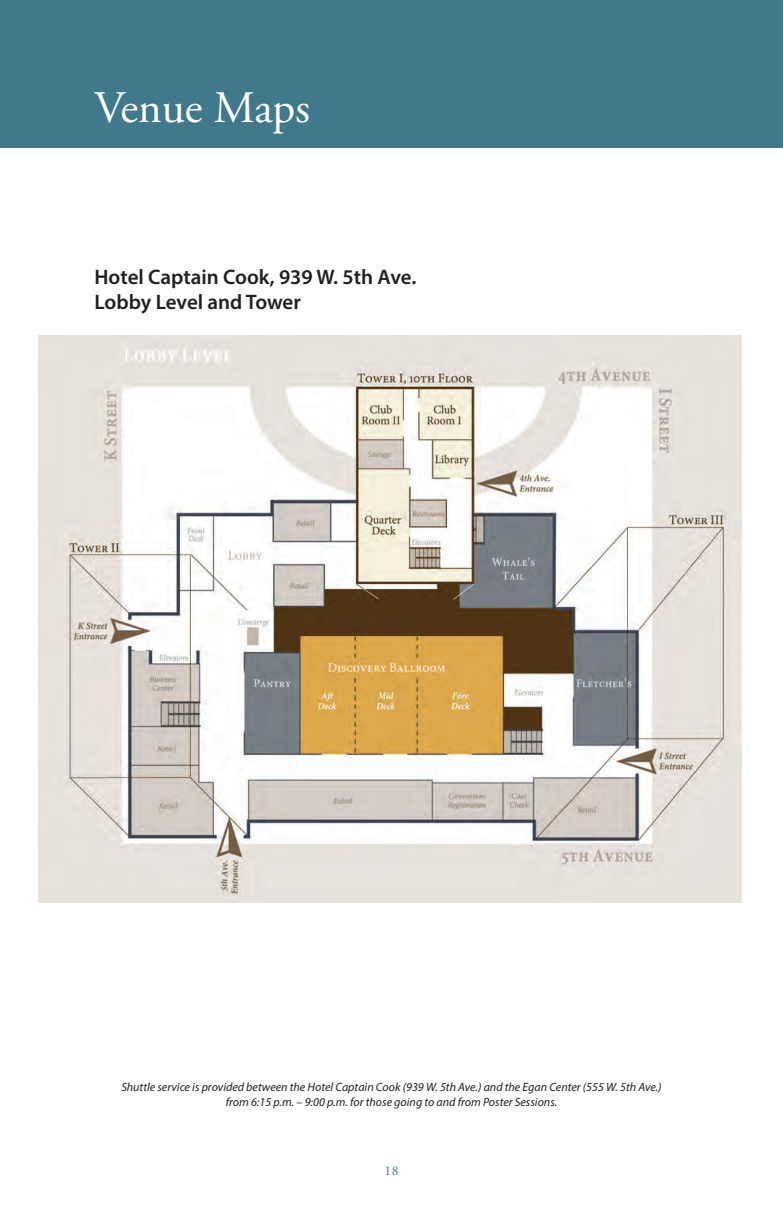
<style>
.page{position:relative;width:783px;height:1215px;background:#fff}
.page>*{position:absolute;margin:0;border:0;box-sizing:border-box;transform-origin:0 0}
.t1{font:45px "Adobe Garamond Pro";color:#fff}
.t2{font:600 21px/25.2px "Myriad Pro";color:#231f20}
.t3{font:13.5px "Adobe Garamond Pro";color:#40798b}
.t4{font:italic 12px/15px "Myriad Pro";color:#231f20;text-align:center}
</style>
<div class="page">
<img style="left:38px;top:335px;width:703px;height:567px">
<div style="left:0;top:0;width:783px;height:148px;background:#40798b"></div>
<h1 class="t1" style="left:94px;top:80px;width:217px">Venue Maps</h1>
<h2 class="t2" style="left:94px;top:264px;width:323px">Hotel Captain Cook, 939 W. 5th Ave.<br>Lobby Level and Tower</h2>
<p class="t4" style="left:121px;top:1080px;width:542px">Shuttle service is provided between the Hotel Captain Cook (939 W. 5th Ave.) and the Egan Center (555 W. 5th Ave.) from 6:15 p.m. – 9:00 p.m. for those going to and from Poster Sessions.</p>
<p class="t3" style="left:385px;top:1163px;width:15px">18</p>
</div>
